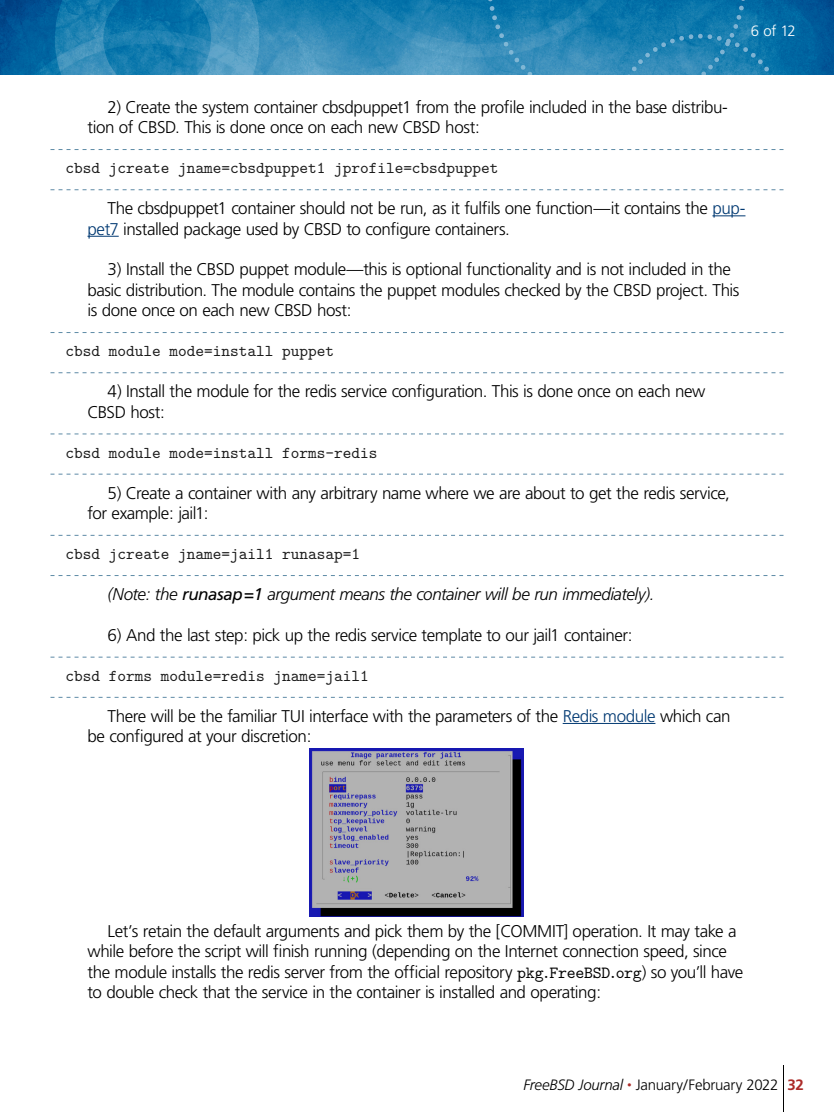
<style>
.page{position:relative;width:834px;height:1112px;background:#fff}
.page>*{position:absolute;margin:0;border:0;box-sizing:border-box;transform-origin:0 0}
.body_copy{font:300 17px/20.4px "Frutiger";letter-spacing:-.025em;color:#000}
.body_copy-2{font:italic 300 17px "Frutiger";letter-spacing:-.03em;color:#000}
.t1{font:16.5px "LM Mono 10";color:#1a1a1a}
.t2{font:300 15px "Frutiger";letter-spacing:-.02em;color:#000}
.t3{font:300 15px "Frutiger";color:#fff}
.s1{color:#013972}
.s2{font-weight:400}
.s3{font-family:"LM Mono 10";font-weight:400}
.s4{font-style:italic}
.s5{font-style:italic;font-size:9px;color:#ac2b28}
.s6{font-weight:700;color:#ac2b28}
</style>
<div class="page">
<hr style="left:783px;top:1065px;width:1px;height:47px;background:#000">
<img style="left:0;top:0;width:834px;height:75px">
<svg style="left:50px;top:149px;width:734px;height:1px"></svg>
<svg style="left:50px;top:189px;width:734px;height:1px"></svg>
<hr style="left:712px;top:215px;width:33px;height:1px;background:#013972">
<hr style="left:88px;top:236px;width:31px;height:1px;background:#013972">
<svg style="left:50px;top:332px;width:734px;height:1px"></svg>
<svg style="left:50px;top:372px;width:734px;height:1px"></svg>
<svg style="left:50px;top:433px;width:734px;height:1px"></svg>
<svg style="left:50px;top:474px;width:734px;height:1px"></svg>
<svg style="left:50px;top:535px;width:734px;height:1px"></svg>
<svg style="left:50px;top:575px;width:734px;height:1px"></svg>
<svg style="left:50px;top:657px;width:734px;height:1px"></svg>
<svg style="left:50px;top:697px;width:734px;height:1px"></svg>
<hr style="left:563px;top:723px;width:92px;height:1px;background:#013972">
<img style="left:310px;top:748px;width:213px;height:168px">
<p class="t3" style="left:751px;top:22px;width:47px">6 of 12</p>
<p class="body_copy" style="left:88px;top:97px;width:642px;text-indent:20px">2) Create the system container cbsdpuppet1 from the profile included in the base distribu&shy;tion of CBSD. This is done once on each new CBSD host:</p>
<p class="t1" style="left:66px;top:157px;width:435px">cbsd jcreate jname=cbsdpuppet1 jprofile=cbsdpuppet</p>
<p class="body_copy" style="left:88px;top:198px;width:659px;text-indent:20px">The cbsdpuppet1 container should not be run, as it fulfils one function—it contains the <span class="s1">pup&shy;pet7</span> installed package used by CBSD to configure containers.</p>
<p class="body_copy" style="left:88px;top:260px;width:654px;text-indent:20px">3) Install the CBSD puppet module—this is optional functionality and is not included in the basic distribution. The module contains the puppet modules checked by the CBSD project. This is done once on each new CBSD host:</p>
<p class="t1" style="left:66px;top:340px;width:270px">cbsd module mode=install puppet</p>
<p class="body_copy" style="left:88px;top:381px;width:620px;text-indent:20px">4) Install the module for the redis service configuration. This is done once on each new<br>CBSD host:</p>
<p class="t1" style="left:66px;top:441px;width:313px">cbsd module mode=install forms-redis</p>
<p class="body_copy" style="left:88px;top:483px;width:644px;text-indent:20px">5) Create a container with any arbitrary name where we are about to get the redis service, for example: jail1:</p>
<p class="t1" style="left:66px;top:542px;width:296px">cbsd jcreate jname=jail1 runasap=1</p>
<p class="body_copy-2" style="left:108px;top:584px;width:548px">(Note: the <span class="s2">runasap=1</span> argument means the container will be run immediately).</p>
<p class="body_copy" style="left:108px;top:625px;width:526px">6) And the last step: pick up the redis service template to our jail1 container:</p>
<p class="t1" style="left:66px;top:664px;width:305px">cbsd forms module=redis jname=jail1</p>
<p class="body_copy" style="left:88px;top:706px;width:645px;text-indent:20px">There will be the familiar TUI interface with the parameters of the <span class="s1">Redis module</span> which can be configured at your discretion:</p>
<p class="body_copy" style="left:88px;top:921px;width:657px;text-indent:20px">Let’s retain the default arguments and pick them by the [COMMIT] operation. It may take a while before the script will finish running (depending on the Internet connection speed, since the module installs the redis server from the official repository <span class="s3">pkg.FreeBSD.org</span>) so you’ll have to double check that the service in the container is installed and operating:</p>
<p class="t2" style="left:523px;top:1077px;width:282px"><span class="s4">FreeBSD Journal</span> <span class="s5">•</span> January/February 2022 <span class="s6">32</span></p>
</div>
